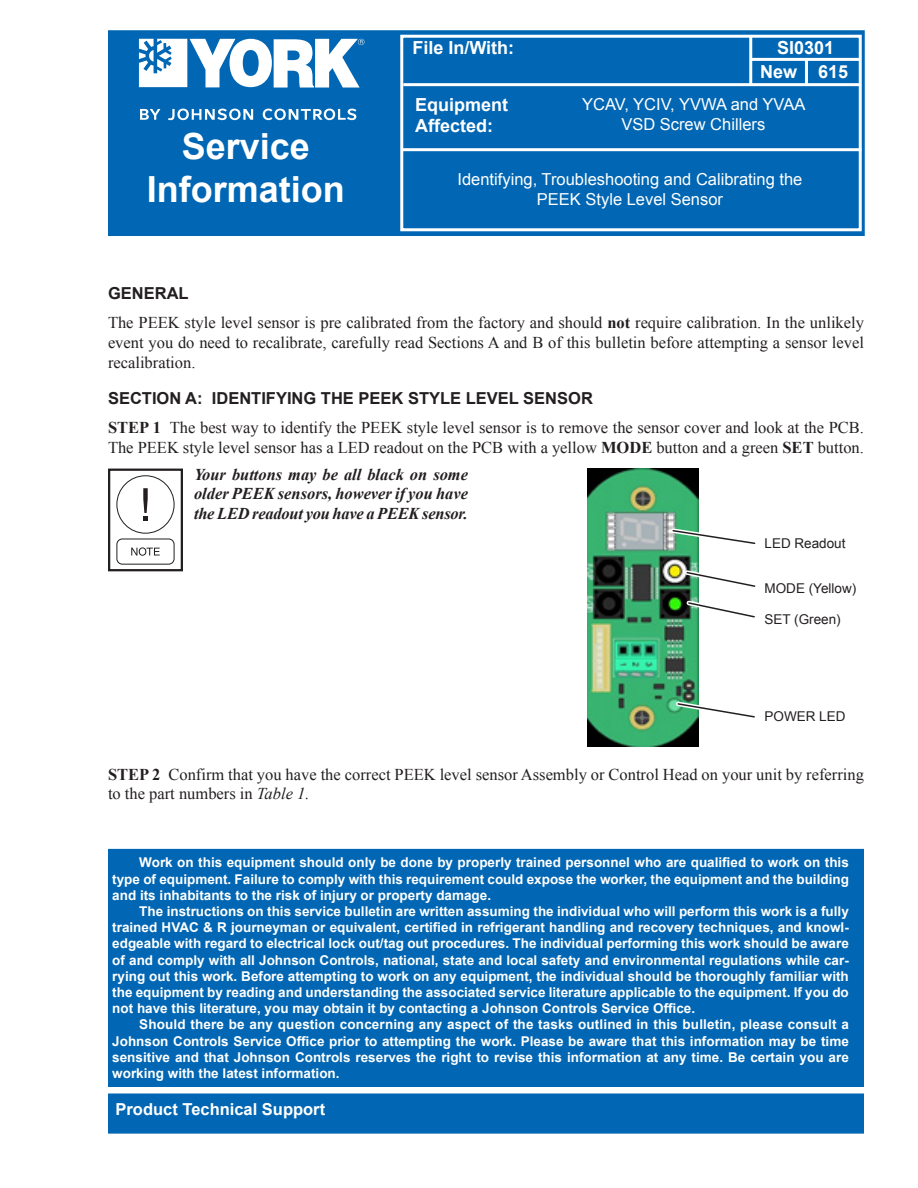
<style>
.page{position:relative;width:918px;height:1188px;background:#fff}
.page>*{position:absolute;margin:0;border:0;box-sizing:border-box;transform-origin:0 0}
.t1{font:700 36px "Arial";color:#fff}
.t2{font:700 18px/21.6px "Arial";color:#fff}
.JCI_Paragraph1{font:16.5px/19.8px "Times New Roman";color:#231f20}
.t3{font:16.5px/19.8px "Arial";color:#fff;text-align:center}
.t4{font:italic 700 16.5px/19.8px "Times New Roman";letter-spacing:-.015em;color:#231f20;text-align:justify}
.JCI_Heading2{font:700 16.5px "Arial";color:#231f20}
.t5{font:700 16.5px "Arial";color:#fff}
.t6{font:700 13.5px/16.2px "Arial";color:#fff;text-align:justify}
.t7{font:13.5px "Arial";color:#231f20}
.s1{font-weight:700}
.s2{font-style:italic}
</style>
<div class="page">
<div style="left:108px;top:30px;width:757px;height:206px;background:#0166b3;border:2px solid #0166b3"></div>
<hr style="left:402px;top:148px;width:459px;height:3px;background:#fff">
<hr style="left:403px;top:83px;width:458px;height:3px;background:#fff">
<hr style="left:749px;top:36px;width:3px;height:49px;background:#fff">
<hr style="left:751px;top:58px;width:109px;height:3px;background:#fff">
<hr style="left:805px;top:59px;width:3px;height:26px;background:#fff">
<div style="left:400px;top:35px;width:462px;height:196px;border:3px solid #fff"></div>
<svg style="left:140px;top:109px;width:20px;height:11px"></svg>
<svg style="left:168px;top:109px;width:85px;height:11px"></svg>
<svg style="left:263px;top:109px;width:93px;height:11px"></svg>
<svg style="left:139px;top:39px;width:225px;height:49px"></svg>
<div style="left:108px;top:1094px;width:756px;height:40px;background:#0166b3;border:2px solid #0166b3"></div>
<div style="left:108px;top:469px;width:75px;height:102px;border:2px solid #231f20"></div>
<div style="left:117px;top:475px;width:57px;height:59px;border:1px solid #231f20;border-radius:50%"></div>
<svg style="left:143px;top:488px;width:5px;height:33px"></svg>
<div style="left:117px;top:539px;width:57px;height:26px;border:1px solid #231f20;border-radius:5px"></div>
<svg style="left:131px;top:547px;width:29px;height:9px"></svg>
<img style="left:587px;top:468px;width:111px;height:278px">
<svg style="left:668px;top:526px;width:88px;height:22px"></svg>
<svg style="left:682px;top:567px;width:74px;height:24px"></svg>
<svg style="left:683px;top:598px;width:72px;height:24px"></svg>
<svg style="left:673px;top:699px;width:82px;height:23px"></svg>
<div style="left:108px;top:849px;width:756px;height:238px;background:#0166b3"></div>
<p class="t2" style="left:412px;top:37px;width:103px">File In/With:</p>
<p class="t2" style="left:777px;top:38px;width:59px">SI0301</p>
<p class="t2" style="left:760px;top:62px;width:39px">New</p>
<p class="t2" style="left:818px;top:62px;width:32px">615</p>
<p class="t2" style="left:415px;top:94px;width:95px">Equipment<br>Affected:</p>
<p class="t3" style="left:582px;top:94px;width:225px">YCAV, YCIV, YVWA and YVAA<br>VSD Screw Chillers</p>
<p class="t1" style="left:182px;top:122px;width:130px">Service</p>
<p class="t1" style="left:147px;top:165px;width:199px">Information</p>
<p class="t3" style="left:458px;top:169px;width:346px">Identifying, Troubleshooting and Calibrating the<br>PEEK Style Level Sensor</p>
<p class="JCI_Heading2" style="left:108px;top:283px;width:82px">GENERAL</p>
<p class="JCI_Paragraph1" style="left:108px;top:312px;width:758px;text-align:justify">The PEEK style level sensor is pre calibrated from the factory and should <span class="s1">not</span> require calibration. In the unlikely event you do need to recalibrate, carefully read Sections A and B of this bulletin before attempting a sensor level recalibration.</p>
<p class="JCI_Heading2" style="left:108px;top:388px;width:486px">SECTION A: IDENTIFYING THE PEEK STYLE LEVEL SENSOR</p>
<p class="JCI_Paragraph1" style="left:108px;top:417px;width:758px"><span class="s1">STEP 1</span> The best way to identify the PEEK style level sensor is to remove the sensor cover and look at the PCB.<br>The PEEK style level sensor has a LED readout on the PCB with a yellow <span class="s1">MODE</span> button and a green <span class="s1">SET</span> button.</p>
<p class="t4" style="left:194px;top:464px;width:275px">Your buttons may be all black on some older PEEK sensors, however if you have the LED readout you have a PEEK sensor.</p>
<p class="t7" style="left:765px;top:535px;width:83px">LED Readout</p>
<p class="t7" style="left:765px;top:579px;width:93px">MODE (Yellow)</p>
<p class="t7" style="left:765px;top:610px;width:78px">SET (Green)</p>
<p class="t7" style="left:765px;top:708px;width:83px">POWER LED</p>
<p class="JCI_Paragraph1" style="left:108px;top:764px;width:758px"><span class="s1">STEP 2</span> Confirm that you have the correct PEEK level sensor Assembly or Control Head on your unit by referring to the part numbers in <span class="s2">Table 1.</span></p>
<p class="t6" style="left:112px;top:855px;width:738px;text-indent:27px">Work on this equipment should only be done by properly trained personnel who are qualified to work on this type of equipment. Failure to comply with this requirement could expose the worker, the equipment and the building and its inhabitants to the risk of injury or property damage.</p>
<p class="t6" style="left:112px;top:904px;width:738px;text-indent:27px">The instructions on this service bulletin are written assuming the individual who will perform this work is a fully trained HVAC &amp; R journeyman or equivalent, certified in refrigerant handling and recovery techniques, and knowl&shy;edgeable with regard to electrical lock out/tag out procedures. The individual performing this work should be aware of and comply with all Johnson Controls, national, state and local safety and environmental regulations while car&shy;rying out this work. Before attempting to work on any equipment, the individual should be thoroughly familiar with the equipment by reading and understanding the associated service literature applicable to the equipment. If you do not have this literature, you may obtain it by contacting a Johnson Controls Service Office.</p>
<p class="t6" style="left:112px;top:1017px;width:738px;text-indent:27px">Should there be any question concerning any aspect of the tasks outlined in this bulletin, please consult a Johnson Controls Service Office prior to attempting the work. Please be aware that this information may be time sensitive and that Johnson Controls reserves the right to revise this information at any time. Be certain you are working with the latest information.</p>
<p class="t5" style="left:116px;top:1098px;width:211px">Product Technical Support</p>
</div>
